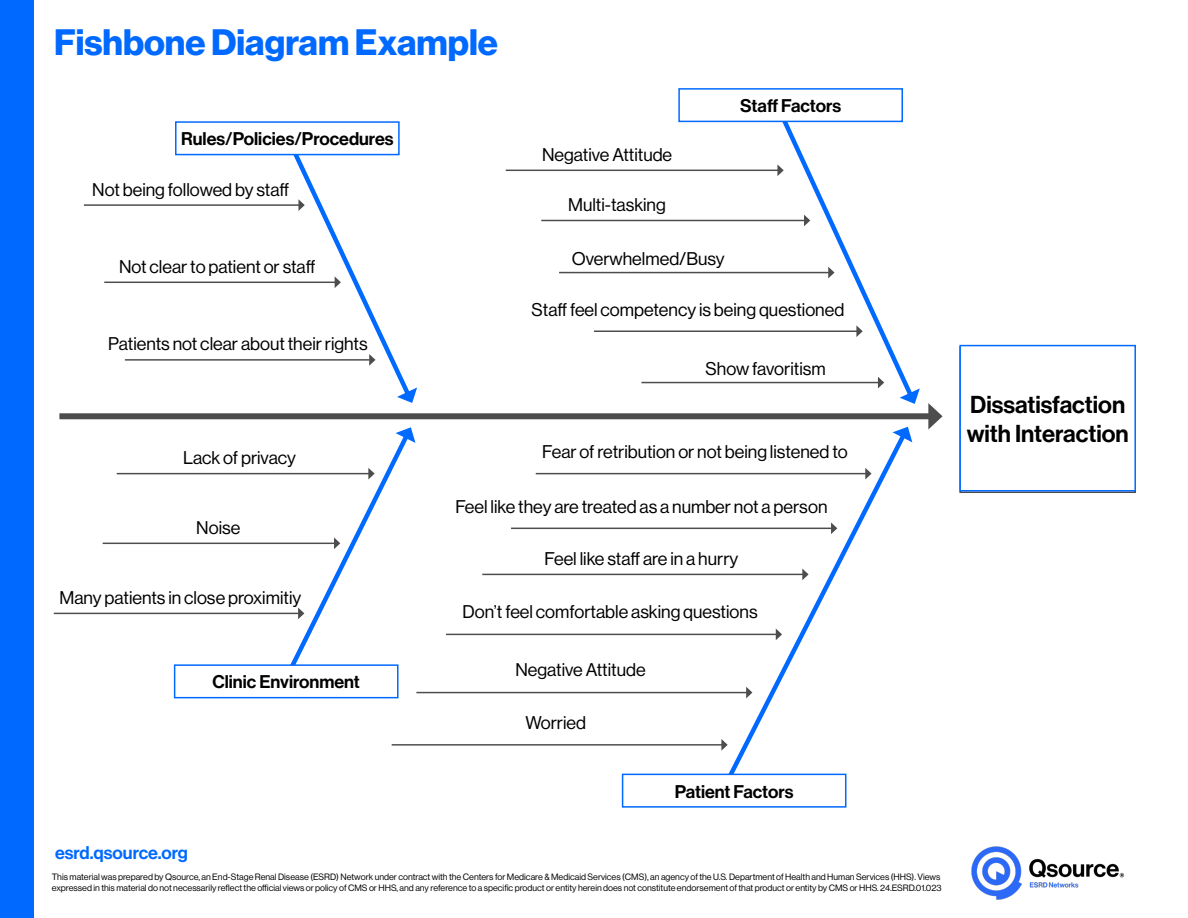
<style>
.page{position:relative;width:1188px;height:918px;background:#fff}
.page>*{position:absolute;margin:0;border:0;box-sizing:border-box;transform-origin:0 0}
.t1{font:36px "N Haas Grotesk DS Pro 75 Bd";color:#0069ff}
.t2{font:24px/28.8px "N Haas Grotesk DS Pro 65 Md";color:#000}
.t3{font:18px "N Haas Grotesk DS Pro 55 Rg";color:#000}
.t4{font:18px "N Haas Grotesk DS Pro 65 Md";color:#000}
.t5{font:18px "N Haas Grotesk DS Pro 65 Md";color:#0069ff}
.t6{font:9px/10.8px "N Haas Grotesk DS Pro 55 Rg";color:#000}
</style>
<div class="page">
<div style="left:59px;top:413px;width:875px;height:6px;background:#4d4d4d"></div>
<svg style="left:928px;top:403px;width:15px;height:27px"></svg>
<svg style="left:720px;top:432px;width:183px;height:357px"></svg>
<svg style="left:893px;top:427px;width:19px;height:15px"></svg>
<hr style="left:117px;top:473px;width:252px;height:1px;background:#000">
<hr style="left:103px;top:543px;width:232px;height:1px;background:#000">
<hr style="left:54px;top:613px;width:245px;height:1px;background:#000">
<svg style="left:280px;top:427px;width:135px;height:237px"></svg>
<hr style="left:536px;top:473px;width:330px;height:1px;background:#000">
<svg style="left:865px;top:468px;width:7px;height:11px"></svg>
<hr style="left:511px;top:528px;width:321px;height:1px;background:#000">
<svg style="left:831px;top:522px;width:6px;height:12px"></svg>
<hr style="left:482px;top:574px;width:321px;height:1px;background:#000">
<svg style="left:802px;top:569px;width:7px;height:11px"></svg>
<hr style="left:84px;top:204px;width:215px;height:2px;background:#000">
<hr style="left:104px;top:282px;width:231px;height:1px;background:#000">
<hr style="left:125px;top:359px;width:245px;height:2px;background:#000">
<svg style="left:275px;top:155px;width:142px;height:248px"></svg>
<hr style="left:506px;top:170px;width:272px;height:1px;background:#000">
<hr style="left:541px;top:220px;width:264px;height:1px;background:#000">
<hr style="left:559px;top:272px;width:270px;height:1px;background:#000">
<div style="left:0;top:0;width:34px;height:918px;background:#0069ff"></div>
<div style="left:959px;top:345px;width:177px;height:147px;border:2px solid #0069ff"></div>
<div style="left:175px;top:121px;width:225px;height:34px;border:2px solid #0069ff"></div>
<div style="left:678px;top:88px;width:225px;height:34px;border:2px solid #0069ff"></div>
<div style="left:174px;top:664px;width:225px;height:34px;border:2px solid #0069ff"></div>
<div style="left:623px;top:774px;width:223px;height:33px;background:#fff"></div>
<div style="left:622px;top:774px;width:224px;height:34px;border:2px solid #0069ff"></div>
<hr style="left:594px;top:331px;width:263px;height:1px;background:#000">
<hr style="left:641px;top:382px;width:238px;height:1px;background:#000">
<svg style="left:775px;top:106px;width:145px;height:298px"></svg>
<hr style="left:446px;top:634px;width:330px;height:1px;background:#000">
<svg style="left:776px;top:629px;width:6px;height:11px"></svg>
<hr style="left:416px;top:692px;width:331px;height:1px;background:#000">
<svg style="left:746px;top:687px;width:6px;height:11px"></svg>
<hr style="left:392px;top:744px;width:330px;height:2px;background:#000">
<svg style="left:721px;top:739px;width:7px;height:12px"></svg>
<img style="left:971px;top:846px;width:153px;height:54px">
<p class="t1" style="left:54px;top:21px;width:446px">Fishbone Diagram Example</p>
<p class="t4" style="left:181px;top:129px;width:214px">Rules/Policies/Procedures</p>
<p class="t3" style="left:92px;top:180px;width:199px">Not being followed by staff</p>
<p class="t3" style="left:119px;top:256px;width:198px">Not clear to patient or staff</p>
<p class="t3" style="left:108px;top:334px;width:261px">Patients not clear about their rights</p>
<p class="t3" style="left:183px;top:448px;width:114px">Lack of privacy</p>
<p class="t4" style="left:740px;top:95px;width:103px">Staff Factors</p>
<p class="t3" style="left:542px;top:145px;width:132px">Negative Attitude</p>
<p class="t3" style="left:568px;top:194px;width:99px">Multi-tasking</p>
<p class="t3" style="left:572px;top:248px;width:155px">Overwhelmed/Busy</p>
<p class="t3" style="left:532px;top:300px;width:314px">Staff feel competency is being questioned</p>
<p class="t3" style="left:706px;top:358px;width:122px">Show favoritism</p>
<p class="t3" style="left:542px;top:441px;width:307px">Fear of retribution or not being listened to</p>
<p class="t3" style="left:196px;top:517px;width:46px">Noise</p>
<p class="t3" style="left:59px;top:587px;width:243px">Many patients in close proximitiy</p>
<p class="t4" style="left:213px;top:672px;width:149px">Clinic Environment</p>
<p class="t3" style="left:455px;top:497px;width:374px">Feel like they are treated as a number not a person</p>
<p class="t3" style="left:544px;top:548px;width:195px">Feel like staff are in a hurry</p>
<p class="t3" style="left:463px;top:602px;width:296px">Don’t feel comfortable asking questions</p>
<p class="t3" style="left:515px;top:660px;width:132px">Negative Attitude</p>
<p class="t3" style="left:525px;top:712px;width:62px">Worried</p>
<p class="t4" style="left:675px;top:781px;width:120px">Patient Factors</p>
<p class="t5" style="left:55px;top:842px;width:134px">esrd.qsource.org</p>
<p class="t6" style="left:52px;top:871px;width:891px">This material was prepared by Qsource, an End-Stage Renal Disease (ESRD) Network under contract with the Centers for Medicare &amp; Medicaid Services (CMS), an agency of the U.S. Department of Health and Human Services (HHS). Views expressed in this material do not necessarily reflect the official views or policy of CMS or HHS, and any reference to a specific product or entity herein does not constitute endorsement of that product or entity by CMS or HHS. 24.ESRD.01.023</p>
<p class="t2" style="left:967px;top:391px;width:163px">Dissatisfaction with Interaction</p>
</div>
